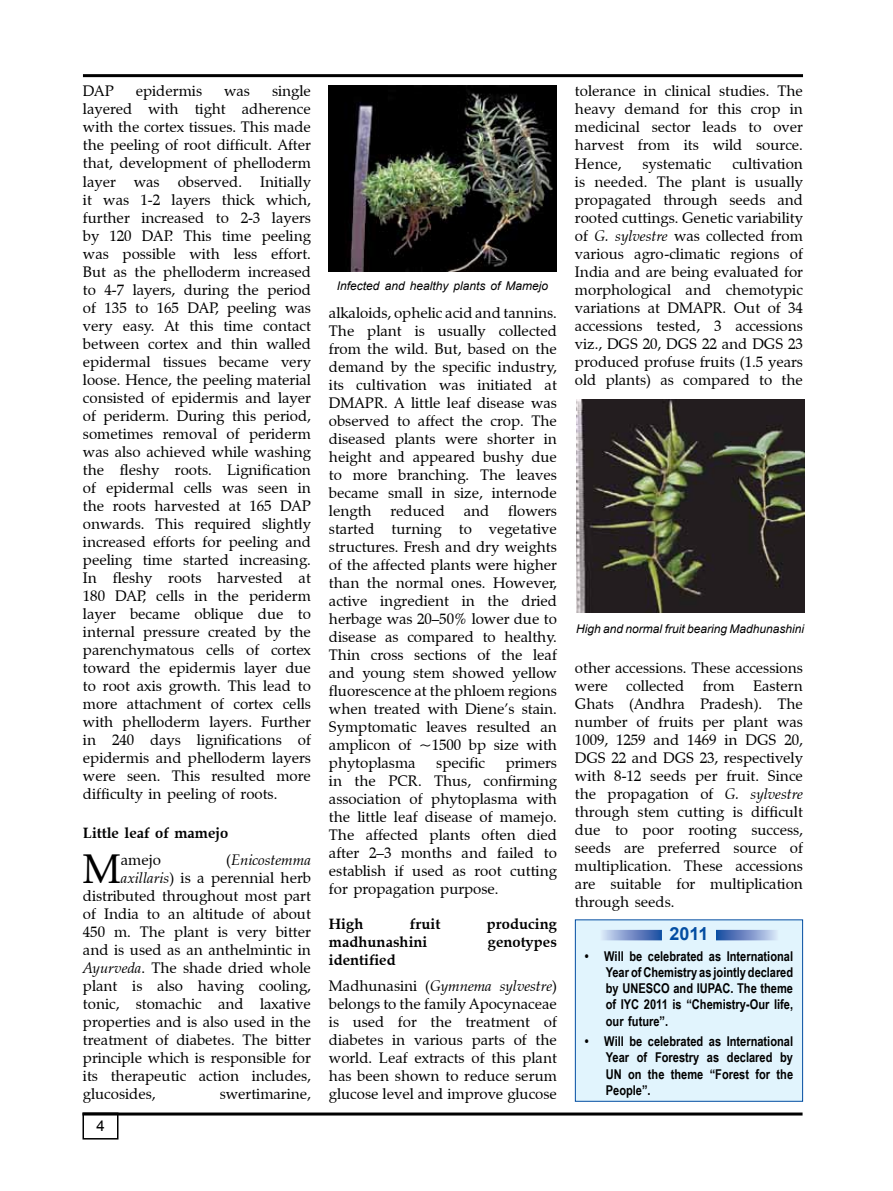
<style>
.page{position:relative;width:893px;height:1191px;background:#fff}
.page>*{position:absolute;margin:0;border:0;box-sizing:border-box;transform-origin:0 0}
.t1{font:40.65px "Zapf Calligraphic 801 BT";color:#000}
.t2{font:700 18px "Arial";color:#034ea2}
.t3{font:15px/18px "Zapf Calligraphic 801 BT";color:#000;text-align:justify}
.t4{font:700 15px "Zapf Calligraphic 801 BT";color:#000}
.t5{font:italic 15px/26.5px "Zapf Calligraphic 801 BT";color:#000}
.t6{font:15px "Arial";color:#000}
.t7{font:700 13.5px/16.2px "Arial Narrow";color:#000;text-align:justify}
.t8{font:italic 12px "Arial";color:#000}
.s1{font-style:normal}
.s2{font-style:italic}
.s3{font-weight:700;font-style:normal}
</style>
<div class="page">
<hr style="left:83px;top:74px;width:720px;height:3px;background:#000">
<hr style="left:82px;top:1112px;width:720px;height:3px;background:#000">
<div style="left:82px;top:1112px;width:36px;height:27px;border:2px solid #000"></div>
<div style="left:575px;top:919px;width:228px;height:182px;background:#e1f4fd;border:1px solid #034ea2"></div>
<img style="left:329px;top:85px;width:228px;height:186px">
<img style="left:576px;top:400px;width:228px;height:212px">
<svg style="left:602px;top:930px;width:60px;height:10px"></svg>
<svg style="left:716px;top:930px;width:61px;height:10px"></svg>
<p class="t3" style="left:83px;top:82px;width:32px">DAP</p>
<p class="t3" style="left:136px;top:82px;width:68px">epidermis</p>
<p class="t3" style="left:224px;top:82px;width:27px">was</p>
<p class="t3" style="left:83px;top:82px;width:230px;text-indent:189px">single layered with tight adherence with the cortex tissues. This made the peeling of root difficult. After that, development of phelloderm layer was observed. Initially it was 1-2 layers thick which, further increased to 2-3 layers by 120 DAP. This time peeling was possible with less effort.<br>But as the phelloderm increased to 4-7 layers, during the period of 135 to 165 DAP, peeling was very easy. At this time contact between cortex and thin walled epidermal tissues became very loose. Hence, the peeling material consisted of epidermis and layer of periderm. During this period, sometimes removal of periderm was also achieved while washing the fleshy roots. Lignification of epidermal cells was seen in the roots harvested at 165 DAP onwards. This required slightly increased efforts for peeling and peeling time started increasing.<br>In fleshy roots harvested at 180 DAP, cells in the periderm layer became oblique due to internal pressure created by the parenchymatous cells of cortex toward the epidermis layer due to root axis growth. This lead to more attachment of cortex cells with phelloderm layers. Further in 240 days lignifications of epidermis and phelloderm layers were seen. This resulted more difficulty in peeling of roots.</p>
<p class="t4" style="left:83px;top:823px;width:147px">Little leaf of mamejo</p>
<h1 class="t1" style="left:83px;top:843px;width:39px">M</h1>
<p class="t3" style="left:121px;top:850px;width:42px">amejo</p>
<p class="t5" style="left:226px;top:846px;width:86px"><span class="s1">(</span>Enicostemma</p>
<p class="t3" style="left:121px;top:868px;width:192px"><span class="s2">axillaris</span>) is a perennial herb</p>
<p class="t3" style="left:83px;top:886px;width:229px">distributed throughout most part</p>
<p class="t3" style="left:83px;top:904px;width:229px">of India to an altitude of about</p>
<p class="t3" style="left:83px;top:922px;width:229px">450 m. The plant is very bitter</p>
<p class="t3" style="left:83px;top:940px;width:229px">and is used as an anthelmintic in</p>
<p class="t3" style="left:83px;top:958px;width:229px"><span class="s2">Ayurveda</span>. The shade dried whole</p>
<p class="t3" style="left:83px;top:976px;width:229px">plant is also having cooling,</p>
<p class="t3" style="left:83px;top:994px;width:229px">tonic, stomachic and laxative</p>
<p class="t3" style="left:83px;top:1012px;width:229px">properties and is also used in the</p>
<p class="t3" style="left:83px;top:1030px;width:229px">treatment of diabetes. The bitter</p>
<p class="t3" style="left:83px;top:1048px;width:229px">principle which is responsible for</p>
<p class="t3" style="left:83px;top:1066px;width:229px">its therapeutic action includes,</p>
<p class="t3" style="left:83px;top:1084px;width:74px">glucosides,</p>
<p class="t3" style="left:220px;top:1084px;width:93px">swertimarine,</p>
<p class="t6" style="left:96px;top:1117px;width:10px">4</p>
<p class="t8" style="left:337px;top:279px;width:213px">Infected and healthy plants of Mamejo</p>
<p class="t3" style="left:329px;top:303px;width:229px">alkaloids, ophelic acid and tannins.<br>The plant is usually collected from the wild. But, based on the demand by the specific industry, its cultivation was initiated at DMAPR. A little leaf disease was observed to affect the crop. The diseased plants were shorter in height and appeared bushy due to more branching. The leaves became small in size, internode length</p>
<p class="t3" style="left:390px;top:501px;width:56px">reduced</p>
<p class="t3" style="left:464px;top:501px;width:27px">and</p>
<p class="t3" style="left:329px;top:501px;width:230px;text-indent:179px">flowers started turning to vegetative structures. Fresh and dry weights of the affected plants were higher than the normal ones. However, active ingredient in the dried herbage was 20–50% lower due to disease as compared to healthy.<br>Thin cross sections of the leaf and young stem showed yellow fluorescence at the phloem regions when treated with Diene’s stain.<br>Symptomatic leaves resulted an amplicon of ~1500 bp size with phytoplasma</p>
<p class="t3" style="left:436px;top:753px;width:50px">specific</p>
<p class="t3" style="left:329px;top:753px;width:230px;text-indent:177px">primers in the PCR. Thus, confirming association of phytoplasma with the little leaf disease of mamejo.<br>The affected plants often died after 2–3 months and failed to establish if used as root cutting for propagation purpose.</p>
<p class="t4" style="left:329px;top:914px;width:36px">High</p>
<p class="t4" style="left:410px;top:914px;width:32px">fruit</p>
<p class="t4" style="left:487px;top:914px;width:72px">producing</p>
<p class="t4" style="left:329px;top:932px;width:100px">madhunashini</p>
<p class="t4" style="left:488px;top:932px;width:71px">genotypes</p>
<p class="t5" style="left:329px;top:946px;width:229px"><span class="s3">identified<br></span><span class="s1">Madhunasini (</span>Gymnema sylvestre<span class="s1">)</span></p>
<p class="t3" style="left:329px;top:995px;width:229px">belongs to the family Apocynaceae is used for the treatment of diabetes in various parts of the world. Leaf extracts of this plant has been shown to reduce serum glucose level and improve glucose</p>
<p class="t3" style="left:575px;top:82px;width:229px">tolerance in clinical studies. The heavy demand for this crop in medicinal sector leads to over harvest from its wild source.<br>Hence,</p>
<p class="t3" style="left:575px;top:154px;width:229px;text-indent:157px">cultivation is needed. The plant is usually propagated through seeds and rooted cuttings. Genetic variability of <span class="s2">G. sylvestre</span> was collected from various agro-climatic regions of India and are being evaluated for morphological and chemotypic variations at DMAPR. Out of 34 accessions tested, 3 accessions viz., DGS 20, DGS 22 and DGS 23 produced profuse fruits (1.5 years old plants) as compared to the</p>
<p class="t3" style="left:642px;top:154px;width:70px">systematic</p>
<p class="t8" style="left:576px;top:622px;width:229px">High and normal fruit bearing Madhunashini</p>
<p class="t3" style="left:575px;top:658px;width:229px">other accessions. These accessions were collected from Eastern Ghats (Andhra Pradesh). The number of fruits per plant was 1009, 1259 and 1469 in DGS 20, DGS 22 and DGS 23, respectively with 8-12 seeds per fruit. Since the propagation of <span class="s2">G. sylvestre </span>through stem cutting is difficult due to poor rooting success, seeds are preferred source of multiplication. These accessions are suitable for multiplication through seeds.</p>
<p class="t2" style="left:669px;top:924px;width:41px">2011</p>
<p class="t7" style="left:606px;top:948px;width:189px;text-indent:-21px">• Will be celebrated as International Year of Chemistry as jointly declared by UNESCO and IUPAC. The theme of IYC 2011 is “Chemistry-Our life, our future”.</p>
<p class="t7" style="left:606px;top:1033px;width:189px;text-indent:-21px">• Will be celebrated as International Year of Forestry as declared by UN on the theme “Forest for the People”.</p>
</div>
